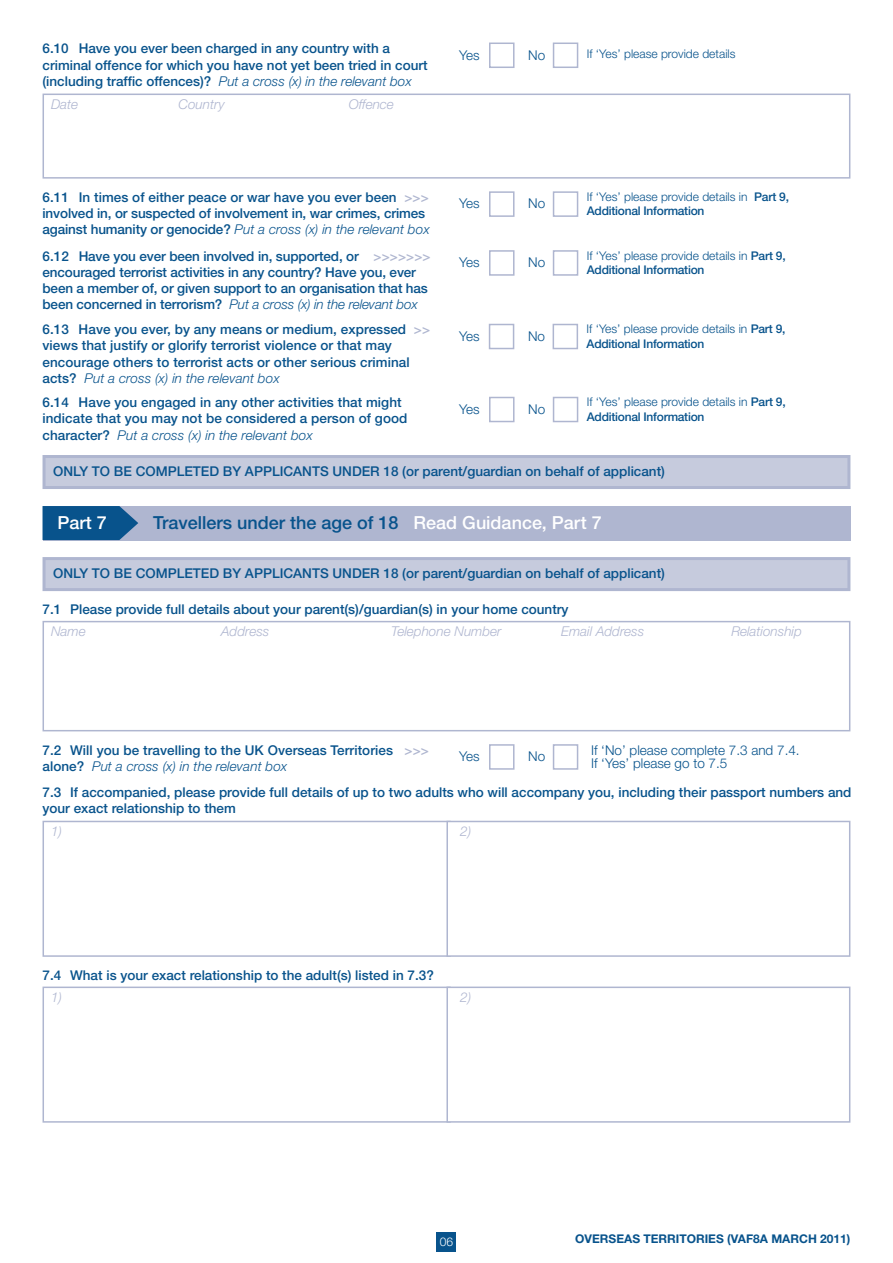
<style>
.page{position:relative;width:893px;height:1263px;background:#fff}
.page>*{position:absolute;margin:0;border:0;box-sizing:border-box;transform-origin:0 0}
.t1{font:500 18px "Helvetica Neue";color:#08538c}
.t2{font:500 18px "Helvetica Neue";color:#fff}
.t3{font:500 13.5px/16.2px "Helvetica Neue";color:#08538c}
.t4{font:300 13.5px/13.5px "Helvetica Neue";color:#08538c}
.t5{font:italic 300 13.5px "Helvetica Neue";color:#afb6d0}
.t6{font:300 12px/14.4px "Helvetica Neue";color:#08538c}
.t7{font:700 12px "Helvetica Neue";color:#08538c}
.t8{font:300 12px "Helvetica Neue";color:#fff}
.s1{font-weight:300;font-style:italic}
.s2{color:#afb6d0}
.s3{font-weight:500}
.s4{color:#fff}
</style>
<div class="page">
<div style="left:437px;top:1232px;width:19px;height:19px;background:#08538c"></div>
<div style="left:43px;top:506px;width:807px;height:34px;background:#afb6d0"></div>
<svg style="left:43px;top:506px;width:95px;height:34px"></svg>
<div style="left:43px;top:557px;width:807px;height:34px;background:#c6cbdd;border:3px solid #afb6d0"></div>
<div style="left:43px;top:455px;width:807px;height:34px;background:#c6cbdd;border:3px solid #afb6d0"></div>
<svg style="left:42px;top:620px;width:809px;height:112px"></svg>
<svg style="left:488px;top:323px;width:27px;height:27px"></svg>
<svg style="left:552px;top:323px;width:26px;height:27px"></svg>
<svg style="left:489px;top:396px;width:26px;height:27px"></svg>
<svg style="left:552px;top:396px;width:27px;height:27px"></svg>
<svg style="left:489px;top:250px;width:26px;height:26px"></svg>
<svg style="left:552px;top:250px;width:27px;height:26px"></svg>
<svg style="left:489px;top:191px;width:26px;height:26px"></svg>
<svg style="left:552px;top:191px;width:27px;height:26px"></svg>
<svg style="left:42px;top:93px;width:809px;height:86px"></svg>
<svg style="left:489px;top:42px;width:26px;height:26px"></svg>
<svg style="left:552px;top:42px;width:27px;height:26px"></svg>
<svg style="left:42px;top:820px;width:404px;height:137px"></svg>
<svg style="left:446px;top:820px;width:405px;height:137px"></svg>
<svg style="left:42px;top:986px;width:404px;height:137px"></svg>
<svg style="left:446px;top:986px;width:405px;height:137px"></svg>
<svg style="left:489px;top:744px;width:26px;height:26px"></svg>
<svg style="left:552px;top:744px;width:27px;height:26px"></svg>
<p class="t3" style="left:43px;top:40px;width:387px">6.10 H ave you ever been charged in any country with a criminal offence for which you have not yet been tried in court (including traffic offences)? <span class="s1">Put a cross (x) in the relevant box</span></p>
<p class="t5" style="left:51px;top:96px;width:29px">Date</p>
<p class="t5" style="left:179px;top:96px;width:48px">Country</p>
<p class="t5" style="left:349px;top:96px;width:47px">Offence</p>
<p class="t4" style="left:459px;top:48px;width:22px">Yes</p>
<p class="t4" style="left:528px;top:48px;width:19px">No</p>
<p class="t6" style="left:587px;top:47px;width:150px">If ‘Yes’ please provide details</p>
<p class="t3" style="left:43px;top:189px;width:389px">6.11 I n times of either peace or war have you ever been <span class="s2">&gt;&gt;&gt; </span>involved in, or suspected of involvement in, war crimes, crimes against humanity or genocide? <span class="s1">Put a cross (x) in the relevant box</span></p>
<p class="t6" style="left:587px;top:189px;width:204px">If ‘Yes’ please provide details in <span class="s3">Part 9,<br>Additional Information</span></p>
<p class="t4" style="left:459px;top:197px;width:22px">Yes</p>
<p class="t4" style="left:528px;top:197px;width:19px">No</p>
<p class="t3" style="left:43px;top:248px;width:390px">6.12 Have you ever been involved in, supported, or <span class="s2">&gt;&gt;&gt;&gt;&gt;&gt;&gt; </span>encouraged terrorist activities in any country? Have you, ever been a member of, or given support to an organisation that has been concerned in terrorism? <span class="s1">Put a cross (x) in the relevant box</span></p>
<p class="t6" style="left:587px;top:248px;width:200px">If ‘Yes’ please provide details in <span class="s3">Part 9,<br>Additional Information</span></p>
<p class="t4" style="left:459px;top:255px;width:22px">Yes</p>
<p class="t4" style="left:528px;top:255px;width:19px">No</p>
<p class="t3" style="left:42px;top:321px;width:389px">6.13 H ave you ever, by any means or medium, expressed <span class="s2">&gt;&gt; </span>views that justify or glorify terrorist violence or that may encourage others to terrorist acts or other serious criminal acts? <span class="s1">Put a cross (x) in the relevant box</span></p>
<p class="t6" style="left:587px;top:321px;width:200px">If ‘Yes’ please provide details in <span class="s3">Part 9,<br>Additional Information</span></p>
<p class="t4" style="left:459px;top:329px;width:22px">Yes</p>
<p class="t4" style="left:528px;top:329px;width:19px">No</p>
<p class="t3" style="left:43px;top:394px;width:366px">6.14 Have you engaged in any other activities that might indicate that you may not be considered a person of good character? <span class="s1">Put a cross (x) in the relevant box</span></p>
<p class="t6" style="left:587px;top:394px;width:200px">If ‘Yes’ please provide details in <span class="s3">Part 9,<br>Additional Information</span></p>
<p class="t4" style="left:459px;top:402px;width:22px">Yes</p>
<p class="t4" style="left:528px;top:402px;width:19px">No</p>
<p class="t3" style="left:53px;top:463px;width:11px">ONL</p>
<p class="t3" style="left:79px;top:463px;width:68px">Y TO BE COM</p>
<p class="t3" style="left:168px;top:463px;width:113px">PLETED BY APPLICAN</p>
<p class="t3" style="left:312px;top:463px;width:31px">TS UND</p>
<p class="t3" style="left:362px;top:463px;width:305px">ER 18 (or parent/guardian on behalf of applicant)</p>
<h1 class="t2" style="left:57px;top:511px;width:51px">Part 7</h1>
<h1 class="t1" style="left:153px;top:511px;width:450px">Travellers under the age of 18 <span class="s4">Read Guidance, Part 7</span></h1>
<p class="t3" style="left:53px;top:565px;width:11px">ONL</p>
<p class="t3" style="left:79px;top:565px;width:68px">Y TO BE COM</p>
<p class="t3" style="left:168px;top:565px;width:113px">PLETED BY APPLICAN</p>
<p class="t3" style="left:312px;top:565px;width:31px">TS UND</p>
<p class="t3" style="left:362px;top:565px;width:305px">ER 18 (or parent/guardian on behalf of applicant)</p>
<p class="t3" style="left:42px;top:601px;width:528px">7.1 Please provide full details about your parent(s)/guardian(s) in your home country</p>
<p class="t5" style="left:51px;top:623px;width:36px">Name</p>
<p class="t5" style="left:221px;top:623px;width:50px">Address</p>
<p class="t5" style="left:391px;top:623px;width:112px">Telephone Number</p>
<p class="t5" style="left:561px;top:623px;width:84px">Email Address</p>
<p class="t5" style="left:731px;top:623px;width:72px">Relationship</p>
<p class="t3" style="left:43px;top:742px;width:388px">7.2 Will you be travelling to the UK Overseas Territories <span class="s2">&gt;&gt;&gt; </span>alone? <span class="s1">Put a cross (x) in the relevant box</span></p>
<p class="t3" style="left:43px;top:784px;width:810px">7.3 If accompanied, please provide full details of up to two adults who will accompany you, including their passport numbers and your exact relationship to them</p>
<p class="t4" style="left:591px;top:743px;width:210px">If ‘No’ please complete 7.3 and 7.4.<br>If ‘Yes’ please go to 7.5</p>
<p class="t4" style="left:459px;top:749px;width:22px">Yes</p>
<p class="t4" style="left:528px;top:749px;width:19px">No</p>
<p class="t5" style="left:51px;top:823px;width:13px">1)</p>
<p class="t5" style="left:460px;top:823px;width:13px">2)</p>
<p class="t3" style="left:43px;top:967px;width:393px">7.4 What is your exact relationship to the adult(s) listed in 7.3?</p>
<p class="t5" style="left:51px;top:989px;width:13px">1)</p>
<p class="t5" style="left:460px;top:989px;width:13px">2)</p>
<p class="t8" style="left:440px;top:1234px;width:15px">06</p>
<p class="t7" style="left:575px;top:1231px;width:277px">OVERSEAS TERRITORIES (VAF8A MARCH 2011)</p>
</div>
